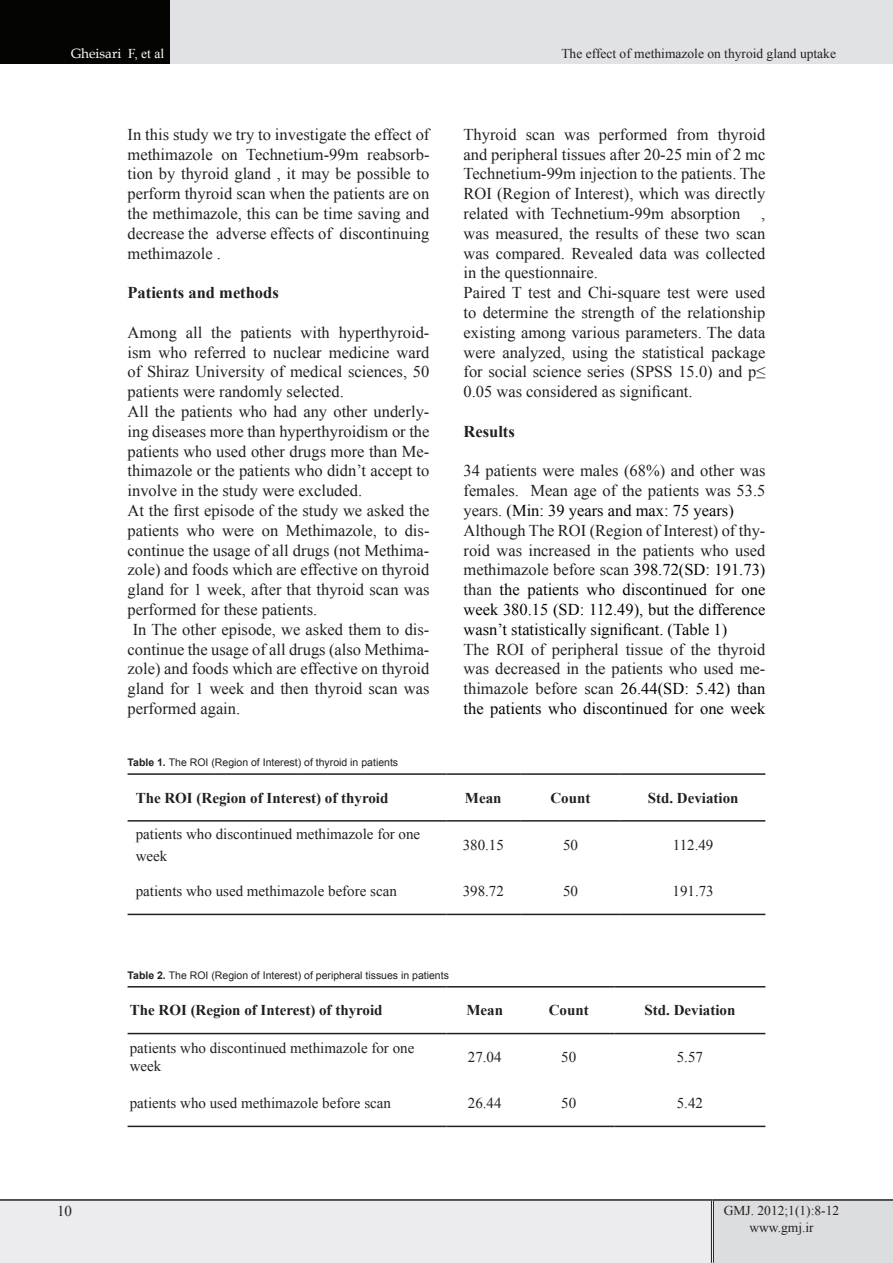
<style>
.page{position:relative;width:893px;height:1263px;background:#fff}
.page>*{position:absolute;margin:0;border:0;box-sizing:border-box;transform-origin:0 0}
.t1{font:16.5px/19.8px "Times New Roman";color:#231f20;text-align:justify}
.t2{font:700 16.5px "Times New Roman";color:#231f20}
.t3{font:15px/22.5px "Times New Roman";color:#231f20}
.t4{font:700 15px "Times New Roman";color:#231f20}
.t5{font:13.5px/16.2px "Times New Roman";color:#231f20;text-align:center}
.t6{font:13.5px "Book Antiqua";color:#fff}
.t7{font:10.5px "Arial";color:#231f20}
.s1{font-family:"Times New Roman"}
.s2{color:#040503}
.s3{font-weight:700}
</style>
<div class="page">
<div style="left:0;top:0;width:170px;height:64px;background:#040503"></div>
<div style="left:170px;top:0;width:723px;height:64px;background:#e1e2e4"></div>
<div style="left:0;top:1200px;width:712px;height:63px;background:#ececee"></div>
<div style="left:712px;top:1200px;width:181px;height:63px;background:#dcdddf"></div>
<hr style="left:711px;top:1201px;width:3px;height:62px;background:#fff">
<hr style="left:711px;top:1201px;width:1px;height:62px;background:#231f20">
<hr style="left:713px;top:1201px;width:1px;height:62px;background:#231f20">
<hr style="left:0;top:1199px;width:712px;height:2px;background:#231f20">
<hr style="left:712px;top:1199px;width:181px;height:2px;background:#231f20">
<hr style="left:128px;top:773px;width:318px;height:2px;background:#231f20">
<hr style="left:446px;top:773px;width:74px;height:2px;background:#231f20">
<hr style="left:520px;top:773px;width:101px;height:2px;background:#231f20">
<hr style="left:621px;top:773px;width:144px;height:2px;background:#231f20">
<hr style="left:128px;top:820px;width:318px;height:2px;background:#231f20">
<hr style="left:446px;top:820px;width:74px;height:2px;background:#231f20">
<hr style="left:520px;top:820px;width:101px;height:2px;background:#231f20">
<hr style="left:621px;top:820px;width:144px;height:2px;background:#231f20">
<hr style="left:128px;top:914px;width:318px;height:1px;background:#231f20">
<hr style="left:446px;top:914px;width:74px;height:1px;background:#231f20">
<hr style="left:520px;top:914px;width:101px;height:1px;background:#231f20">
<hr style="left:621px;top:914px;width:144px;height:1px;background:#231f20">
<svg style="left:128px;top:987px;width:637px;height:48px"></svg>
<hr style="left:128px;top:986px;width:318px;height:1px;background:#231f20">
<hr style="left:446px;top:986px;width:77px;height:1px;background:#231f20">
<hr style="left:523px;top:986px;width:91px;height:1px;background:#231f20">
<hr style="left:614px;top:986px;width:151px;height:1px;background:#231f20">
<hr style="left:128px;top:1033px;width:318px;height:1px;background:#231f20">
<hr style="left:446px;top:1033px;width:77px;height:1px;background:#231f20">
<hr style="left:523px;top:1033px;width:91px;height:1px;background:#231f20">
<hr style="left:614px;top:1033px;width:151px;height:1px;background:#231f20">
<hr style="left:128px;top:1125px;width:318px;height:2px;background:#231f20">
<hr style="left:446px;top:1125px;width:77px;height:2px;background:#231f20">
<hr style="left:523px;top:1125px;width:91px;height:2px;background:#231f20">
<hr style="left:614px;top:1125px;width:151px;height:2px;background:#231f20">
<p class="t6" style="left:71px;top:45px;width:95px">Gheisari <span class="s1">F, et al</span></p>
<p class="t5" style="left:561px;top:45px;width:276px">The effect of methimazole on thyroid gland uptake</p>
<p class="t1" style="left:128px;top:124px;width:303px">In this study we try to investigate the effect of methimazole on Technetium-99m reabsorb&shy;tion by thyroid gland , it may be possible to perform thyroid scan when the patients are on the methimazole, this can be time saving and decrease the adverse effects of discontinuing methimazole .</p>
<p class="t2" style="left:128px;top:281px;width:153px">Patients and methods</p>
<p class="t1" style="left:128px;top:322px;width:303px">Among all the patients with hyperthyroid-</p>
<p class="t1" style="left:128px;top:342px;width:303px">ism who referred to nuclear medicine ward</p>
<p class="t1" style="left:128px;top:362px;width:303px">of Shiraz University of medical sciences, 50</p>
<p class="t1" style="left:128px;top:381px;width:218px">patients were randomly selected.</p>
<p class="t1" style="left:128px;top:401px;width:303px">All the patients who had any other underly-</p>
<p class="t1" style="left:128px;top:421px;width:303px">ing diseases more than hyperthyroidism or the</p>
<p class="t1" style="left:128px;top:441px;width:303px">patients who used other drugs more than Me-</p>
<p class="t1" style="left:128px;top:461px;width:303px">thimazole or the patients who didn’t accept to</p>
<p class="t1" style="left:128px;top:480px;width:236px">involve in the study were excluded.</p>
<p class="t1" style="left:128px;top:500px;width:303px">At the first episode of the study we asked the</p>
<p class="t1" style="left:128px;top:520px;width:303px">patients who were on Methimazole, to dis-</p>
<p class="t1" style="left:128px;top:540px;width:303px">continue the usage of all drugs (not Methima-</p>
<p class="t1" style="left:128px;top:560px;width:303px">zole) and foods which are effective on thyroid</p>
<p class="t1" style="left:128px;top:579px;width:303px">gland for 1 week, after that thyroid scan was</p>
<p class="t1" style="left:128px;top:599px;width:191px">performed for these patients.</p>
<p class="t1" style="left:133px;top:619px;width:298px">In The other episode, we asked them to dis-</p>
<p class="t1" style="left:128px;top:639px;width:303px">continue the usage of all drugs (also Methima-</p>
<p class="t1" style="left:128px;top:659px;width:303px">zole) and foods which are effective on thyroid</p>
<p class="t1" style="left:128px;top:678px;width:303px">gland for 1 week and then thyroid scan was</p>
<p class="t1" style="left:128px;top:698px;width:114px">performed again.</p>
<p class="t1" style="left:463px;top:124px;width:303px">Thyroid scan was performed from thyroid and peripheral tissues after 20-25 min of 2 mc Technetium-99m injection to the patients. The ROI (Region of Interest), which was directly related with Technetium-99m absorption</p>
<p class="t1" style="left:463px;top:203px;width:303px;text-align:left;text-indent:298px">, was measured, the results of these two scan was compared. Revealed data was collected in the questionnaire.<br>Paired T test and Chi-square test were used to determine the strength of the relationship existing among various parameters. The data were analyzed, using the statistical package for social science series (SPSS 15.0) and p≤ 0.05 was considered as significant.</p>
<p class="t2" style="left:463px;top:420px;width:53px">Results</p>
<p class="t1" style="left:463px;top:461px;width:303px;text-align:left">34 patients were males (68%) and other was females. Mean age of the patients was 53.5 years. <span class="s2">(Min: 39 years and max: 75 years)<br></span>Although The ROI (Region of Interest) of thy&shy;roid was increased in the patients who used methimazole before scan <span class="s2">398.72(SD: 191.73) </span>than <span class="s2">the patients who discontinued for one week 380.15 (SD: 112.49), but the difference wasn’t statistically significant. (Table 1)</span></p>
<p class="t1" style="left:463px;top:639px;width:303px">The ROI of peripheral tissue of the thyroid was decreased in the patients who used me&shy;thimazole before scan <span class="s2">26.44(SD: 5.42) than the patients who discontinued for one week</span></p>
<p class="t7" style="left:128px;top:756px;width:272px"><span class="s3">Table 1.</span> The ROI (Region of Interest) of thyroid in patients</p>
<p class="t4" style="left:136px;top:787px;width:254px">The ROI (Region of Interest) of thyroid</p>
<p class="t4" style="left:465px;top:787px;width:38px">Mean</p>
<p class="t4" style="left:550px;top:787px;width:42px">Count</p>
<p class="t4" style="left:648px;top:787px;width:92px">Std. Deviation</p>
<p class="t3" style="left:136px;top:822px;width:286px">patients who discontinued methimazole for one week</p>
<p class="t3" style="left:463px;top:833px;width:43px">380.15</p>
<p class="t3" style="left:563px;top:833px;width:16px">50</p>
<p class="t3" style="left:673px;top:833px;width:42px">112.49</p>
<p class="t3" style="left:136px;top:879px;width:263px">patients who used methimazole before scan</p>
<p class="t3" style="left:463px;top:879px;width:43px">398.72</p>
<p class="t3" style="left:563px;top:879px;width:16px">50</p>
<p class="t3" style="left:672px;top:879px;width:43px">191.73</p>
<p class="t7" style="left:128px;top:968px;width:323px"><span class="s3">Table 2.</span> The ROI (Region of Interest) of peripheral tissues in patients</p>
<p class="t4" style="left:130px;top:1000px;width:254px">The ROI (Region of Interest) of thyroid</p>
<p class="t4" style="left:466px;top:1000px;width:38px">Mean</p>
<p class="t4" style="left:549px;top:1000px;width:42px">Count</p>
<p class="t4" style="left:644px;top:1000px;width:92px">Std. Deviation</p>
<p class="t3" style="left:130px;top:1039px;width:286px;line-height:18px">patients who discontinued methimazole for one week</p>
<p class="t3" style="left:468px;top:1046px;width:35px">27.04</p>
<p class="t3" style="left:561px;top:1046px;width:16px">50</p>
<p class="t3" style="left:677px;top:1046px;width:28px">5.57</p>
<p class="t3" style="left:130px;top:1092px;width:263px">patients who used methimazole before scan</p>
<p class="t3" style="left:468px;top:1092px;width:35px">26.44</p>
<p class="t3" style="left:561px;top:1092px;width:16px">50</p>
<p class="t3" style="left:677px;top:1092px;width:28px">5.42</p>
<p class="t3" style="left:57px;top:1200px;width:16px">10</p>
<p class="t5" style="left:724px;top:1202px;width:117px">GMJ. 2012;1(1):8-12 www.gmj.ir</p>
</div>
